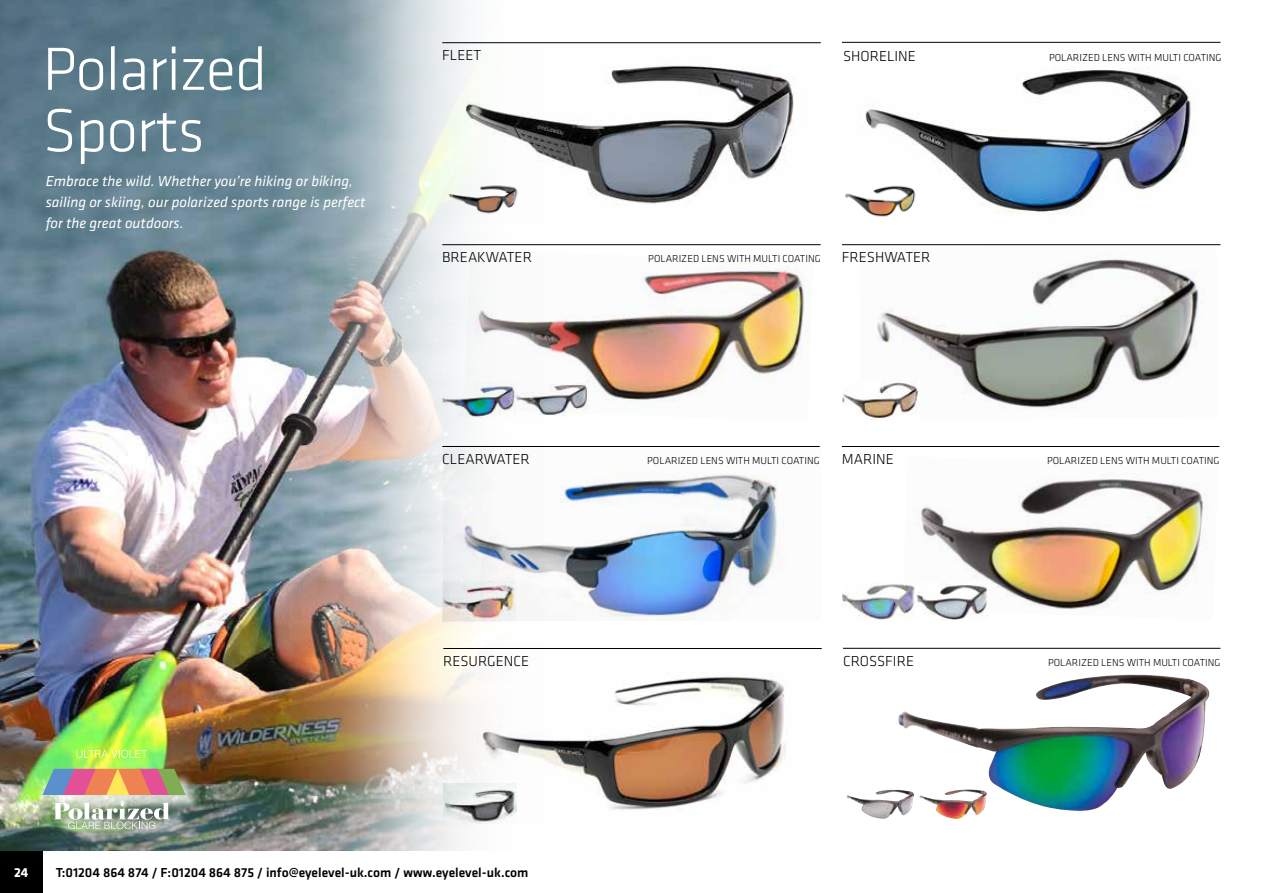
<style>
.page{position:relative;width:1263px;height:893px;background:#fff}
.page>*{position:absolute;margin:0;border:0;box-sizing:border-box;transform-origin:0 0}
.t1{font:300 63px/61.5px "Klavika";letter-spacing:-.02em;color:#fff}
.t2{font:italic 15px/21px "Klavika";color:#fff}
.t3{font:300 15px "Klavika";color:#000}
.t4{font:500 13.5px "Klavika";color:#000}
.t5{font:700 13.5px "Klavika";color:#fff}
.t6{font:300 10.5px "Klavika";color:#000}
</style>
<div class="page">
<div style="left:0;top:850px;width:43px;height:43px;background:#000"></div>
<img style="left:0;top:0;width:264px;height:850px">
<img style="left:264px;top:0;width:300px;height:850px">
<img style="left:330px;top:0;width:36px;height:850px">
<svg style="left:366px;top:0;width:182px;height:850px"></svg>
<img style="left:442px;top:43px;width:379px;height:180px">
<img style="left:442px;top:179px;width:81px;height:44px">
<hr style="left:442px;top:42px;width:379px;height:1px;background:#000">
<img style="left:865px;top:68px;width:326px;height:147px">
<img style="left:845px;top:179px;width:78px;height:38px">
<div style="left:46px;top:753px;width:157px;height:95px;background:#fff;opacity:.75"></div>
<svg style="left:77px;top:750px;width:70px;height:8px"></svg>
<svg style="left:54px;top:802px;width:116px;height:27px"></svg>
<svg style="left:43px;top:769px;width:143px;height:26px;background:#c38678"></svg>
<img style="left:464px;top:250px;width:349px;height:170px">
<hr style="left:442px;top:244px;width:379px;height:1px;background:#000">
<img style="left:442px;top:381px;width:73px;height:37px">
<img style="left:515px;top:384px;width:73px;height:32px">
<img style="left:443px;top:445px;width:339px;height:175px">
<hr style="left:442px;top:446px;width:378px;height:1px;background:#000">
<img style="left:442px;top:582px;width:73px;height:39px">
<img style="left:898px;top:675px;width:312px;height:140px">
<hr style="left:843px;top:648px;width:377px;height:1px;background:#000">
<img style="left:865px;top:790px;width:45px;height:12px">
<img style="left:919px;top:789px;width:69px;height:30px">
<img style="left:859px;top:245px;width:359px;height:163px">
<hr style="left:842px;top:244px;width:378px;height:1px;background:#000">
<hr style="left:842px;top:42px;width:378px;height:1px;background:#000">
<img style="left:842px;top:380px;width:79px;height:40px">
<img style="left:921px;top:475px;width:288px;height:134px">
<hr style="left:842px;top:446px;width:377px;height:1px;background:#000">
<img style="left:842px;top:582px;width:146px;height:39px">
<img style="left:443px;top:649px;width:343px;height:174px">
<hr style="left:443px;top:648px;width:379px;height:1px;background:#000">
<img style="left:443px;top:784px;width:73px;height:39px">
<h1 class="t1" style="left:43px;top:39px;width:226px">Polarized<br>Sports</h1>
<h2 class="t2" style="left:46px;top:170px;width:322px">Embrace the wild. Whether you’re hiking or biking, sailing or skiing, our polarized sports range is perfect for the great outdoors.</h2>
<h2 class="t3" style="left:442px;top:47px;width:40px">FLEET</h2>
<h2 class="t3" style="left:843px;top:48px;width:74px">SHORELINE</h2>
<p class="t6" style="left:1049px;top:52px;width:174px">POLARIZED LENS WITH MULTI COATING</p>
<h2 class="t3" style="left:442px;top:249px;width:91px">BREAKWATER</h2>
<p class="t6" style="left:648px;top:253px;width:174px">POLARIZED LENS WITH MULTI COATING</p>
<h2 class="t3" style="left:842px;top:249px;width:90px">FRESHWATER</h2>
<h2 class="t3" style="left:442px;top:451px;width:89px">CLEARWATER</h2>
<p class="t6" style="left:647px;top:455px;width:174px">POLARIZED LENS WITH MULTI COATING</p>
<h2 class="t3" style="left:842px;top:451px;width:53px">MARINE</h2>
<p class="t6" style="left:1047px;top:455px;width:174px">POLARIZED LENS WITH MULTI COATING</p>
<h2 class="t3" style="left:443px;top:653px;width:87px">RESURGENCE</h2>
<h2 class="t3" style="left:843px;top:653px;width:73px">CROSSFIRE</h2>
<p class="t6" style="left:1048px;top:657px;width:174px">POLARIZED LENS WITH MULTI COATING</p>
<p class="t5" style="left:14px;top:865px;width:16px">24</p>
<p class="t4" style="left:56px;top:865px;width:474px">T:01204 864 874 / F:01204 864 875 / info@eyelevel-uk.com / www.eyelevel-uk.com</p>
</div>
